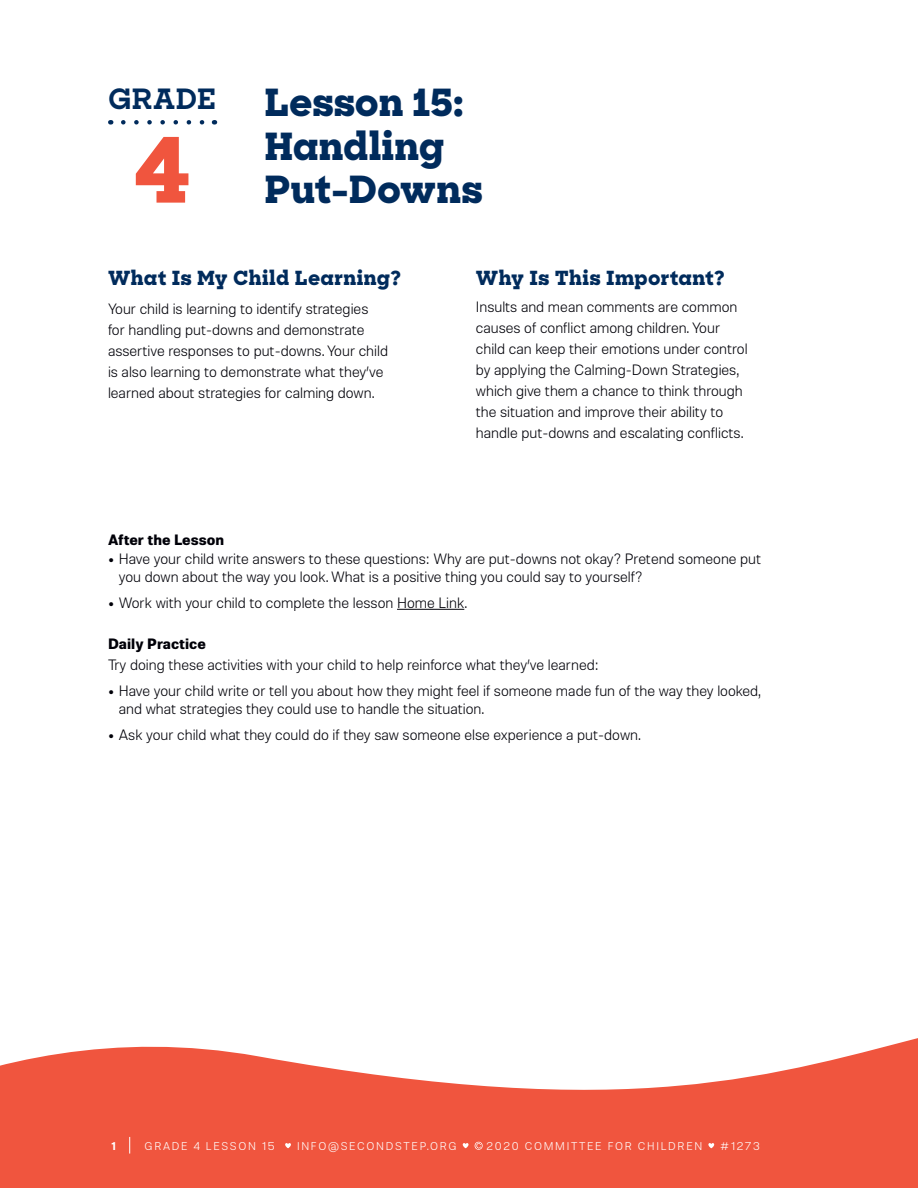
<style>
.page{position:relative;width:918px;height:1188px;background:#fff}
.page>*{position:absolute;margin:0;border:0;box-sizing:border-box;transform-origin:0 0}
._02_K_etc{font:800 90px "Sharp Slab";color:#f0553e}
._03_header-grades{font:800 37.5px/43.5px "Sharp Slab";letter-spacing:-.005em;color:#002b5c}
._01_GRADE{font:700 28.05px "Sharp Slab";letter-spacing:.015em;color:#002b5c}
._04A_Second_header_B{font:800 19.5px "Sharp Slab";letter-spacing:.02em;color:#002b5c}
._04B_Second_Header{font:800 19.5px "Sharp Slab";letter-spacing:.015em;color:#002b5c}
._06_body-text{font:300 15px/21px "Molde";color:#000008}
._07_Subhead_small{font:700 15px "Molde";color:#000008}
.t1{font:300 11.25px "Molde";letter-spacing:.15em;color:#fff}
.t2{font:600 11.25px "Molde";color:#fff}
.s1{font-family:"Sharp Slab";font-weight:800}
</style>
<div class="page">
<svg style="left:0;top:1038px;width:918px;height:150px;fill:#f0553e"></svg>
<hr style="left:397px;top:609px;width:67px;height:1px;background:#000008">
<svg style="left:123px;top:120px;width:82px;height:5px"></svg>
<svg style="left:129px;top:1137px;width:1px;height:17px"></svg>
<svg style="left:285px;top:1143px;width:6px;height:5px"></svg>
<svg style="left:463px;top:1143px;width:6px;height:5px"></svg>
<svg style="left:475px;top:1142px;width:8px;height:8px"></svg>
<svg style="left:708px;top:1143px;width:6px;height:5px"></svg>
<p class="_01_GRADE" style="left:108px;top:79px;width:109px">GRADE</p>
<p class="_02_K_etc" style="left:132px;top:106px;width:61px">4</p>
<p class="_03_header-grades" style="left:264px;top:80px;width:220px">Lesson 15:<br>Handling<br>Put-Downs</p>
<p class="_04A_Second_header_B" style="left:108px;top:264px;width:295px">What Is My Child Learning?</p>
<p class="_06_body-text" style="left:108px;top:298px;width:282px">Your child is learning to identify strategies for handling put-downs and demonstrate assertive responses to put-downs. Your child is also learning to demonstrate what they’ve learned about strategies for calming down.</p>
<p class="_04B_Second_Header" style="left:476px;top:264px;width:250px">Why Is This Important?</p>
<p class="_06_body-text" style="left:476px;top:296px;width:273px">Insults and mean comments are common causes of conflict among children. Your child can keep their emotions under control by applying the Calming-Down Strategies, which give them a chance to think through the situation and improve their ability to handle put-downs and escalating conflicts.</p>
<p class="_07_Subhead_small" style="left:108px;top:530px;width:118px">After the Lesson</p>
<p class="_06_body-text" style="left:119px;top:548px;width:644px;line-height:18.8px;text-indent:-11px"><span class="s1">•</span> Have your child write answers to these questions: Why are put-downs not okay? Pretend someone put you down about the way you look. What is a positive thing you could say to yourself?</p>
<p class="_06_body-text" style="left:108px;top:592px;width:360px"><span class="s1">•</span> Work with your child to complete the lesson Home Link.</p>
<p class="_07_Subhead_small" style="left:108px;top:634px;width:99px">Daily Practice</p>
<p class="_06_body-text" style="left:108px;top:654px;width:492px">Try doing these activities with your child to help reinforce what they’ve learned:</p>
<p class="_06_body-text" style="left:119px;top:680px;width:643px;line-height:18.8px;text-indent:-11px"><span class="s1">•</span> Have your child write or tell you about how they might feel if someone made fun of the way they looked, and what strategies they could use to handle the situation.</p>
<p class="_06_body-text" style="left:108px;top:724px;width:534px"><span class="s1">•</span> Ask your child what they could do if they saw someone else experience a put-down.</p>
<p class="t2" style="left:111px;top:1138px;width:6px">1</p>
<p class="t1" style="left:145px;top:1139px;width:132px">GRADE 4 LESSON 15</p>
<p class="t1" style="left:297px;top:1139px;width:161px">INFO@SECONDSTEP.ORG</p>
<p class="t1" style="left:486px;top:1139px;width:217px">2020 COMMITTEE FOR CHILDREN</p>
<p class="t1" style="left:720px;top:1139px;width:41px">#1273</p>
</div>
